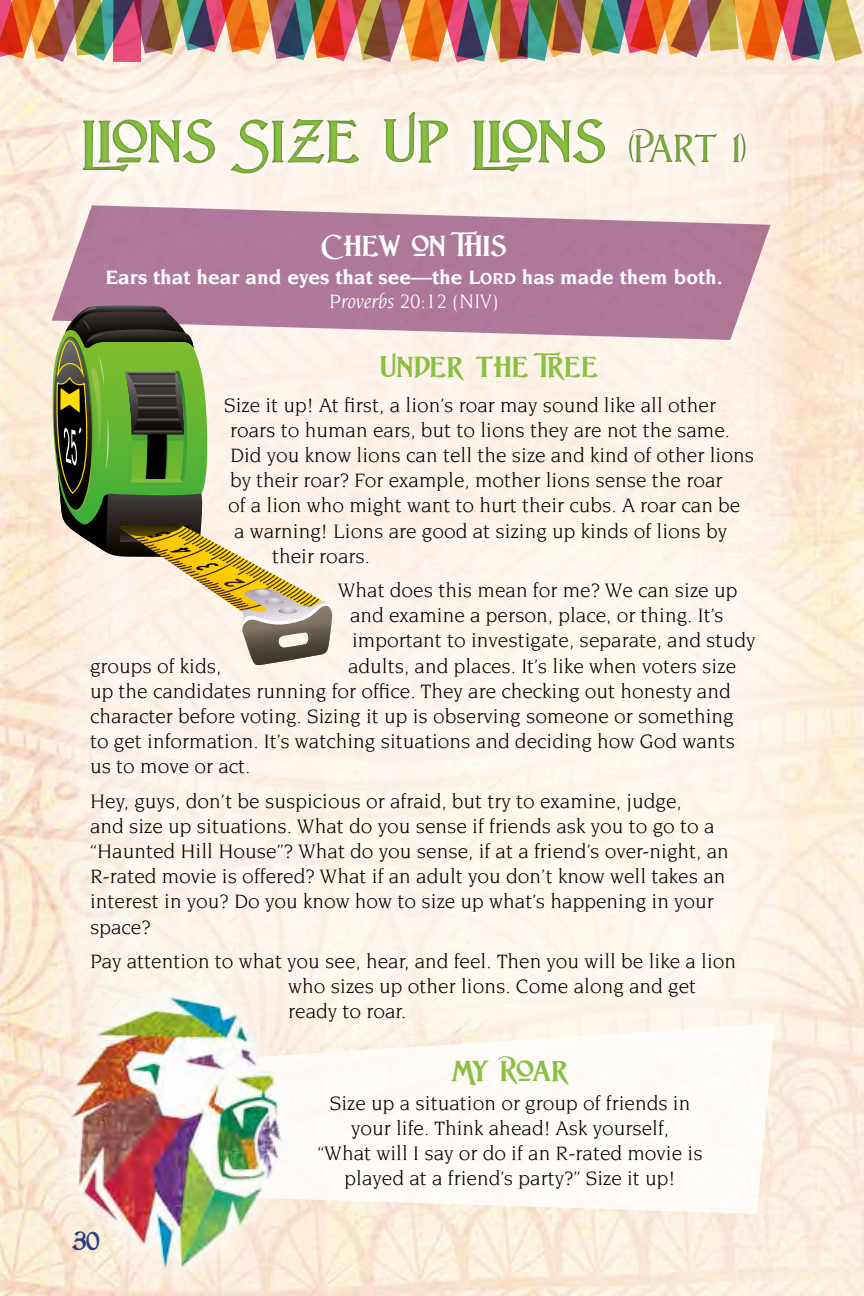
<style>
.page{position:relative;width:864px;height:1296px;background:#fff}
.page>*{position:absolute;margin:0;border:0;box-sizing:border-box;transform-origin:0 0}
.t1{font:700 58px "Lightfoot";letter-spacing:.01em;color:#88c03f}
.t2{font:700 28px "Lightfoot";letter-spacing:.015em;color:#88c03f}
.t3{font:700 28px "Lightfoot";letter-spacing:.025em;color:#fff}
.t4{font:700 24px "Lightfoot";color:#263b88}
.t5{font:21px/25.2px "Novarese";color:#000}
.t6{font:700 21px/24px "Novarese";color:#fff;text-align:center}
.s1{font-weight:400;font-size:38px}
.s2{font-size:17px}
.s3{font-weight:400;font-style:italic}
</style>
<div class="page">
<img style="left:0;top:0;width:864px;height:1296px">
<div style="left:52px;top:52px;width:745px;height:1015px;background:#fdf5eb"></div>
<svg style="left:52px;top:205px;width:719px;height:135px;fill:#b0799a"></svg>
<svg style="left:0;top:0;width:862px;height:63px"></svg>
<svg style="left:288px;top:1022px;width:487px;height:193px"></svg>
<img style="left:52px;top:988px;width:236px;height:302px">
<div style="left:71px;top:100px;width:687px;height:86px;background:#fcf1e7"></div>
<div style="left:56px;top:106px;width:754px;height:86px;background:#000;opacity:.5"></div>
<svg style="left:52px;top:305px;width:281px;height:362px"></svg>
<h1 class="t1" style="left:82px;top:110px;width:666px">Lions Size Up Lions <span class="s1">(Part 1)</span></h1>
<h2 class="t3" style="left:322px;top:231px;width:186px">Chew on This</h2>
<p class="t6" style="left:105px;top:265px;width:619px">Ears that hear and eyes that see—the L<span class="s2">ORD</span> has made them both.<br><span class="s3">Proverbs 20:12 (NIV)</span></p>
<h2 class="t2" style="left:380px;top:352px;width:219px">Under the Tree</h2>
<p class="t5" style="left:224px;top:392px;width:494px">Size it up! At first, a lion’s roar may sound like all other</p>
<p class="t5" style="left:230px;top:417px;width:502px">roars to human ears, but to lions they are not the same.</p>
<p class="t5" style="left:230px;top:442px;width:526px">Did you know lions can tell the size and kind of other lions</p>
<p class="t5" style="left:230px;top:468px;width:494px">by their roar? For example, mother lions sense the roar</p>
<p class="t5" style="left:228px;top:493px;width:514px">of a lion who might want to hurt their cubs. A roar can be</p>
<p class="t5" style="left:234px;top:518px;width:495px">a warning! Lions are good at sizing up kinds of lions by</p>
<p class="t5" style="left:272px;top:543px;width:100px">their roars.</p>
<p class="t5" style="left:350px;top:577px;width:407px;text-indent:-12px">What does this mean for me? We can size up and examine a person, place, or thing. It’s important to investigate, separate, and study</p>
<p class="t5" style="left:90px;top:653px;width:648px;text-indent:258px">adults, and places. It’s like when voters size up the candidates running for office. They are checking out honesty and character before voting. Sizing it up is observing someone or something to get information. It’s watching situations and deciding how God wants us to move or act.</p>
<p class="t5" style="left:90px;top:788px;width:640px">Hey, guys, don’t be suspicious or afraid, but try to examine, judge,<br>and size up situations. What do you sense if friends ask you to go to a “Haunted Hill House”? What do you sense, if at a friend’s over-night, an R-rated movie is offered? What if an adult you don’t know well takes an interest in you? Do you know how to size up what’s happening in your space?</p>
<p class="t5" style="left:288px;top:948px;width:450px;text-indent:-198px">Pay attention to what you see, hear, and feel. Then you will be like a lion who sizes up other lions. Come along and get ready to roar.</p>
<h2 class="t2" style="left:451px;top:1056px;width:119px">My Roar</h2>
<p class="t5" style="left:318px;top:1090px;width:387px;text-align:center">Size up a situation or group of friends in your life. Think ahead! Ask yourself,<br>“What will I say or do if an R-rated movie is played at a friend’s party?” Size it up!</p>
<p class="t5" style="left:90px;top:653px;width:133px">groups of kids,</p>
<p class="t4" style="left:72px;top:1228px;width:29px">30</p>
</div>
